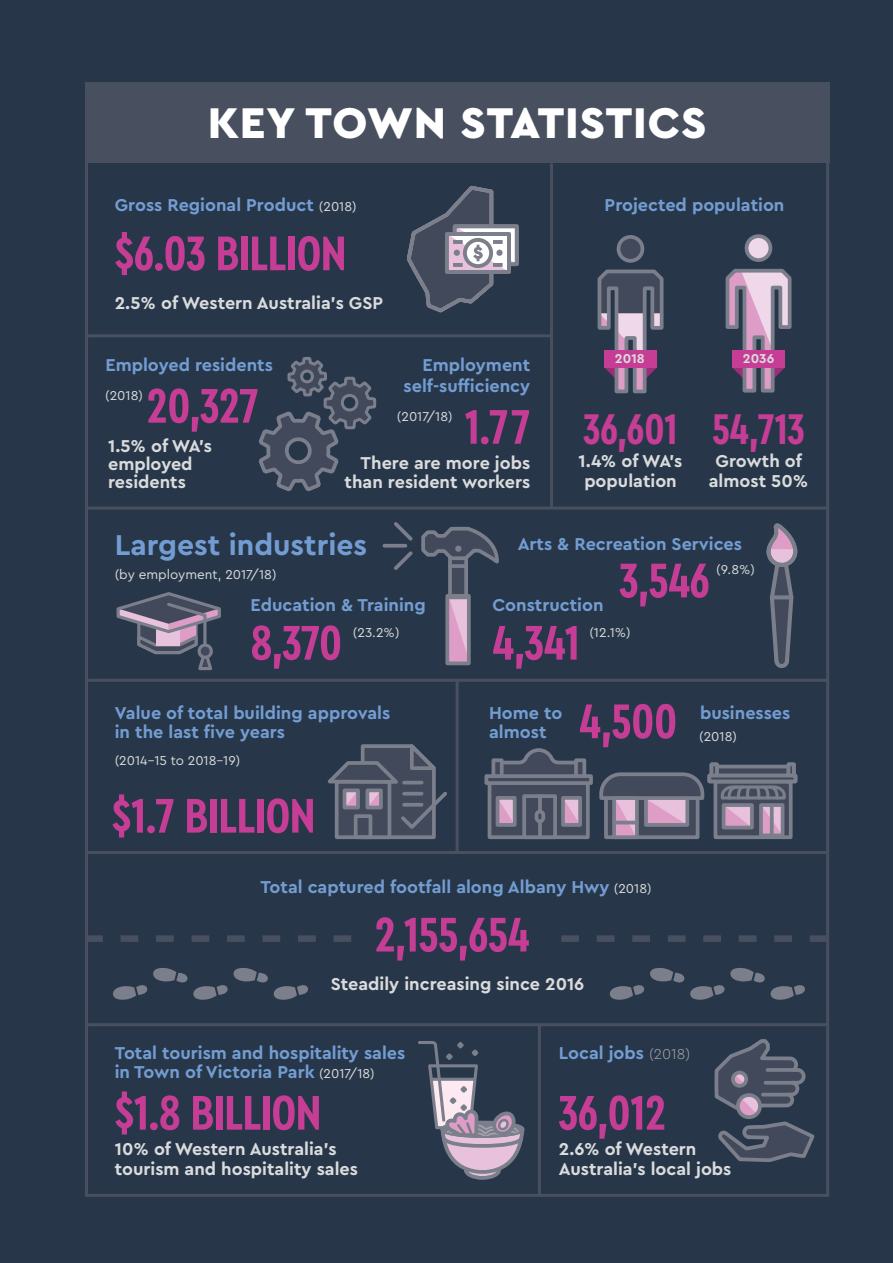
<style>
.page{position:relative;width:893px;height:1263px;background:#273749}
.page>*{position:absolute;margin:0;border:0;box-sizing:border-box;transform-origin:0 0}
.t1{font:700 51px "Cera Condensed Pro";color:#c63d96}
.t2{font:900 45px "Cera Pro";letter-spacing:.02em;color:#fff}
.t3{font:700 45px "Cera Condensed Pro";color:#c63d96}
.t4{font:700 30px "Cera Pro";color:#739dd2}
.t5{font:700 18px/19.5px "Cera Pro";color:#739dd2}
.t6{font:700 18px/19.5px "Cera Pro";color:#dadbdc}
.t7{font:13.5px "Cera Pro";color:#dadbdc}
.t8{font:700 13.5px "Cera Pro";color:#dadbdc}
.s1{font-weight:400;font-size:13.5px;color:#dadbdc}
.s2{font-weight:300;font-size:15px;color:#a7a9ac}
</style>
<div class="page">
<div style="left:85px;top:82px;width:744px;height:81px;background:#485060"></div>
<hr style="left:87px;top:334px;width:465px;height:3px;background:#485060">
<hr style="left:87px;top:679px;width:740px;height:3px;background:#485060">
<hr style="left:87px;top:851px;width:740px;height:3px;background:#485060">
<hr style="left:87px;top:1023px;width:740px;height:3px;background:#485060">
<hr style="left:87px;top:506px;width:740px;height:3px;background:#485060">
<hr style="left:550px;top:163px;width:3px;height:345px;background:#485060">
<hr style="left:456px;top:680px;width:3px;height:173px;background:#485060">
<hr style="left:538px;top:1025px;width:3px;height:171px;background:#485060">
<svg style="left:116px;top:592px;width:105px;height:79px"></svg>
<svg style="left:384px;top:544px;width:6px;height:4px"></svg>
<svg style="left:450px;top:599px;width:16px;height:61px"></svg>
<div style="left:448px;top:552px;width:20px;height:47px;background:#41495a;border:4px solid #7b7e8b"></div>
<svg style="left:390px;top:522px;width:109px;height:51px"></svg>
<div style="left:455px;top:545px;width:6px;height:7px;background:#7b7e8b;border-radius:50%"></div>
<div style="left:445px;top:594px;width:26px;height:71px;border:4px solid #7b7e8b"></div>
<svg style="left:714px;top:1039px;width:101px;height:123px"></svg>
<div style="left:731px;top:1071px;width:17px;height:17px;border:4px solid #7b7e8b;border-radius:50%"></div>
<div style="left:453px;top:224px;width:66px;height:42px;border:4px solid #7b7e8b"></div>
<svg style="left:407px;top:185px;width:110px;height:128px"></svg>
<svg style="left:256px;top:334px;width:122px;height:176px"></svg>
<svg style="left:327px;top:744px;width:120px;height:96px"></svg>
<div style="left:464px;top:1161px;width:37px;height:19px;border:4px solid #7b7e8b;border-radius:50%"></div>
<svg style="left:418px;top:1041px;width:107px;height:135px"></svg>
<svg style="left:504px;top:748px;width:70px;height:26px"></svg>
<div style="left:488px;top:780px;width:102px;height:59px;background:#41495a;border:4px solid #7b7e8b"></div>
<div style="left:491px;top:758px;width:13px;height:23px;background:#41495a;border:4px solid #7b7e8b"></div>
<svg style="left:574px;top:758px;width:12px;height:16px"></svg>
<svg style="left:484px;top:774px;width:109px;height:11px"></svg>
<div style="left:522px;top:794px;width:35px;height:45px;background:#41495a;border:4px solid #7b7e8b"></div>
<hr style="left:538px;top:796px;width:4px;height:41px;background:#7b7e8b">
<div style="left:535px;top:810px;width:10px;height:13px;border:4px solid #7b7e8b;border-radius:3px"></div>
<svg style="left:501px;top:801px;width:11px;height:21px"></svg>
<div style="left:496px;top:796px;width:21px;height:31px;border:4px solid #7b7e8b"></div>
<svg style="left:566px;top:801px;width:11px;height:21px"></svg>
<div style="left:561px;top:796px;width:21px;height:31px;border:4px solid #7b7e8b"></div>
<svg style="left:714px;top:783px;width:79px;height:56px"></svg>
<div style="left:759px;top:803px;width:25px;height:34px;border:4px solid #7b7e8b"></div>
<hr style="left:770px;top:805px;width:4px;height:32px;background:#7b7e8b">
<svg style="left:710px;top:762px;width:9px;height:12px"></svg>
<svg style="left:707px;top:774px;width:12px;height:9px"></svg>
<div style="left:604px;top:783px;width:95px;height:56px;background:#7b7e8b"></div>
<svg style="left:599px;top:772px;width:106px;height:65px"></svg>
<hr style="left:614px;top:821px;width:23px;height:3px;background:#7b7e8b">
<div style="left:612px;top:796px;width:27px;height:43px;border:4px solid #7b7e8b"></div>
<svg style="left:719px;top:506px;width:80px;height:329px"></svg>
<svg style="left:561px;top:935px;width:266px;height:7px"></svg>
<svg style="left:85px;top:935px;width:266px;height:7px"></svg>
<div style="left:746px;top:236px;width:24px;height:24px;background:#efd8e9;border-radius:50%"></div>
<div style="left:745px;top:234px;width:27px;height:28px;border:4px solid #7b7e8b;border-radius:50%"></div>
<svg style="left:725px;top:268px;width:67px;height:125px"></svg>
<div style="left:732px;top:350px;width:53px;height:17px;background:#c63d96"></div>
<div style="left:618px;top:237px;width:24px;height:24px;background:#41495a;border-radius:50%"></div>
<div style="left:617px;top:235px;width:27px;height:28px;border:4px solid #7b7e8b;border-radius:50%"></div>
<svg style="left:597px;top:269px;width:67px;height:125px"></svg>
<div style="left:604px;top:350px;width:53px;height:17px;background:#c63d96"></div>
<svg style="left:610px;top:968px;width:195px;height:32px"></svg>
<svg style="left:113px;top:968px;width:195px;height:32px"></svg>
<h2 class="t2" style="left:208px;top:93px;width:500px">KEY TOWN STATISTICS</h2>
<p class="t5" style="left:115px;top:194px;width:243px">Gross Regional Product <span class="s1">(2018)</span></p>
<h1 class="t1" style="left:115px;top:219px;width:233px">$6.03 BILLION</h1>
<p class="t6" style="left:115px;top:293px;width:270px">2.5% of Western Australia’s GSP</p>
<p class="t5" style="left:105px;top:354px;width:169px">Employed residents</p>
<p class="t7" style="left:105px;top:386px;width:39px">(2018)</p>
<h1 class="t1" style="left:147px;top:372px;width:113px">20,327</h1>
<p class="t6" style="left:108px;top:436px;width:106px">1.5% of WA’s</p>
<p class="t6" style="left:108px;top:454px;width:86px;line-height:18px">employed residents</p>
<p class="t5" style="left:404px;top:353px;width:128px;line-height:21.6px;text-align:right">Employment self-sufficiency</p>
<p class="t7" style="left:397px;top:407px;width:57px">(2017/18)</p>
<h1 class="t1" style="left:465px;top:393px;width:67px">1.77</h1>
<p class="t6" style="left:345px;top:452px;width:187px;text-align:right">There are more jobs than resident workers</p>
<p class="t5" style="left:605px;top:194px;width:181px">Projected population</p>
<p class="t8" style="left:615px;top:350px;width:31px">2018</p>
<p class="t8" style="left:743px;top:350px;width:33px">2036</p>
<h2 class="t3" style="left:584px;top:399px;width:95px">36,601</h2>
<p class="t6" style="left:579px;top:451px;width:105px;text-align:center">1.4% of WA’s population</p>
<h2 class="t3" style="left:712px;top:399px;width:94px">54,713</h2>
<p class="t6" style="left:709px;top:451px;width:101px;text-align:center">Growth of almost 50%</p>
<h3 class="t4" style="left:115px;top:524px;width:254px">Largest industries</h3>
<p class="t7" style="left:115px;top:565px;width:163px">(by employment, 2017/18)</p>
<p class="t5" style="left:251px;top:595px;width:177px">Education &amp; Training</p>
<p class="t5" style="left:492px;top:595px;width:113px">Construction</p>
<h1 class="t1" style="left:251px;top:609px;width:93px">8,370</h1>
<p class="t7" style="left:353px;top:623px;width:48px">(23.2%)</p>
<p class="t7" style="left:589px;top:623px;width:43px">(12.1%)</p>
<p class="t5" style="left:518px;top:533px;width:226px">Arts &amp; Recreation Services</p>
<p class="t7" style="left:716px;top:561px;width:40px">(9.8%)</p>
<h1 class="t1" style="left:619px;top:546px;width:92px">3,546</h1>
<h1 class="t1" style="left:492px;top:609px;width:89px">4,341</h1>
<p class="t5" style="left:115px;top:702px;width:277px">Value of total building approvals in the last five years</p>
<p class="t7" style="left:115px;top:752px;width:127px">(2014-15 to 2018-19)</p>
<h1 class="t1" style="left:112px;top:782px;width:205px">$1.7 BILLION</h1>
<h1 class="t1" style="left:579px;top:687px;width:99px">4,500</h1>
<p class="t5" style="left:489px;top:702px;width:75px">Home to almost</p>
<p class="t5" style="left:700px;top:702px;width:92px">businesses</p>
<p class="t7" style="left:699px;top:727px;width:39px">(2018)</p>
<p class="t5" style="left:260px;top:876px;width:393px">Total captured footfall along Albany Hwy <span class="s1">(2018)</span></p>
<h1 class="t1" style="left:375px;top:900px;width:156px">2,155,654</h1>
<p class="t6" style="left:331px;top:973px;width:255px">Steadily increasing since 2016</p>
<p class="t5" style="left:115px;top:1042px;width:292px">Total tourism and hospitality sales in Town of Victoria Park <span class="s1">(2017/18)</span></p>
<h1 class="t1" style="left:115px;top:1079px;width:208px">$1.8 BILLION</h1>
<p class="t6" style="left:115px;top:1139px;width:245px">10% of Western Australia’s tourism and hospitality sales</p>
<p class="t5" style="left:559px;top:1042px;width:133px">Local jobs <span class="s2">(2018)</span></p>
<h1 class="t1" style="left:559px;top:1079px;width:109px">36,012</h1>
<p class="t6" style="left:559px;top:1139px;width:174px">2.6% of Western<br>Australia’s local jobs</p>
</div>
